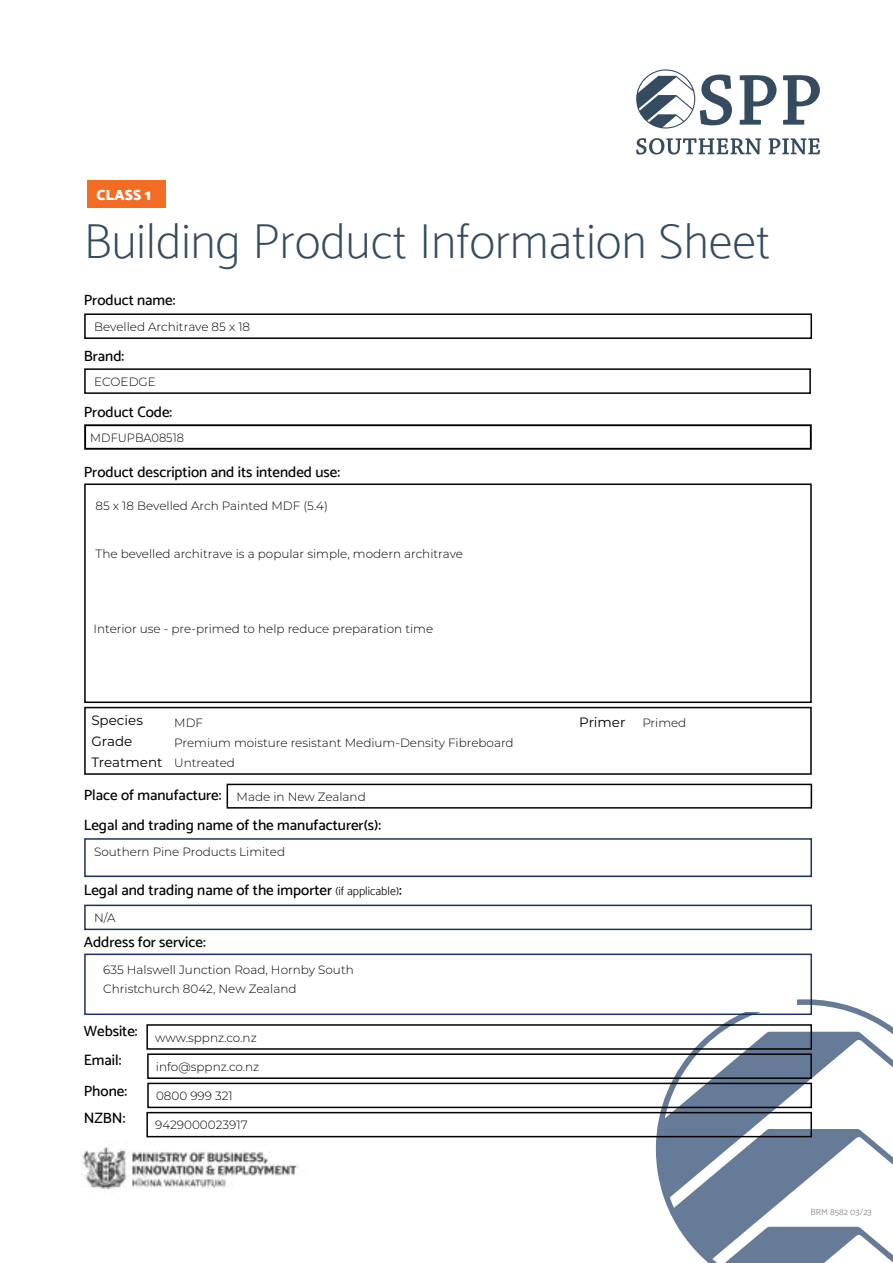
<style>
.page{position:relative;width:893px;height:1263px;background:#fff}
.page>*{position:absolute;margin:0;border:0;box-sizing:border-box;transform-origin:0 0}
.t1{font:100 49.5px "Catamaran";color:#354b60}
.t2{font:500 15px/29.4px "Catamaran";color:#000}
.t3{font:900 15px "Catamaran";color:#fff}
.t4{font:13.5px/21px "Montserrat";color:#000}
.t5{font:300 12px/20.4px "Montserrat";color:#000}
.t6{font:300 12px "Montserrat";color:#000;scale:.95 1}
.t7{font:9px "Catamaran";color:#939598}
.s1{font-weight:300;font-size:12px}
</style>
<div class="page">
<svg style="left:656px;top:999px;width:237px;height:264px"></svg>
<div style="left:227px;top:784px;width:585px;height:24px;border:2px solid #000"></div>
<div style="left:84px;top:313px;width:728px;height:26px;border:2px solid #000"></div>
<div style="left:84px;top:368px;width:727px;height:26px;border:2px solid #000"></div>
<div style="left:84px;top:838px;width:728px;height:39px;border:2px solid #1d315e"></div>
<div style="left:84px;top:905px;width:728px;height:25px;border:2px solid #1d315e"></div>
<div style="left:90px;top:981px;width:707px;height:30px;background:#fff"></div>
<div style="left:146px;top:1024px;width:666px;height:26px;border:2px solid #000"></div>
<div style="left:147px;top:1053px;width:665px;height:26px;border:2px solid #000"></div>
<div style="left:147px;top:1083px;width:665px;height:25px;border:2px solid #000"></div>
<div style="left:146px;top:1112px;width:666px;height:25px;border:2px solid #000"></div>
<svg style="left:740px;top:75px;width:36px;height:50px"></svg>
<svg style="left:783px;top:75px;width:37px;height:50px"></svg>
<svg style="left:636px;top:138px;width:125px;height:16px"></svg>
<svg style="left:769px;top:138px;width:51px;height:16px"></svg>
<svg style="left:636px;top:69px;width:96px;height:60px"></svg>
<div style="left:88px;top:181px;width:78px;height:27px;background:#f36c24"></div>
<img style="left:81px;top:1146px;width:217px;height:47px">
<div style="left:84px;top:953px;width:728px;height:62px;border:2px solid #1d315e"></div>
<div style="left:84px;top:483px;width:728px;height:220px;border:2px solid #000"></div>
<div style="left:84px;top:707px;width:728px;height:68px;border:2px solid #000"></div>
<div style="left:84px;top:424px;width:728px;height:26px;border:2px solid #000"></div>
<p class="t3" style="left:97px;top:186px;width:56px">CLASS 1</p>
<h1 class="t1" style="left:84px;top:212px;width:688px">Building Product Information Sheet</h1>
<p class="t2" style="left:84px;top:285px;width:93px">Product name:</p>
<p class="t5" style="left:94px;top:316px;width:157px">Bevelled Architrave 85 x 18</p>
<p class="t2" style="left:84px;top:341px;width:42px">Brand:</p>
<p class="t5" style="left:94px;top:371px;width:63px">ECOEDGE</p>
<p class="t2" style="left:84px;top:397px;width:90px">Product Code:</p>
<p class="t6" style="left:90px;top:430px;width:100px">MDFUPBA08518</p>
<p class="t2" style="left:84px;top:457px;width:258px">Product description and its intended use:</p>
<p class="t5" style="left:96px;top:495px;width:234px">85 x 18 Bevelled Arch Painted MDF (5.4)</p>
<p class="t5" style="left:96px;top:543px;width:369px">The bevelled architrave is a popular simple, modern architrave</p>
<p class="t5" style="left:94px;top:618px;width:341px">Interior use - pre-primed to help reduce preparation time</p>
<p class="t4" style="left:91px;top:709px;width:53px">Species</p>
<p class="t5" style="left:174px;top:712px;width:30px">MDF</p>
<p class="t4" style="left:91px;top:730px;width:73px">Grade<br>Treatment</p>
<p class="t5" style="left:174px;top:732px;width:341px">Premium moisture resistant Medium-Density Fibreboard<br>Untreated</p>
<p class="t2" style="left:84px;top:780px;width:299px">Place of manufacture:<br>Legal and trading name of the manufacturer(s):</p>
<p class="t5" style="left:237px;top:786px;width:131px">Made in New Zealand</p>
<p class="t5" style="left:94px;top:841px;width:192px">Southern Pine Products Limited</p>
<p class="t2" style="left:84px;top:875px;width:319px">Legal and trading name of the importer <span class="s1">(if applicable)</span>:</p>
<p class="t2" style="left:84px;top:927px;width:124px">Address for service:</p>
<p class="t5" style="left:94px;top:907px;width:23px">N/A</p>
<p class="t5" style="left:103px;top:960px;width:252px;line-height:18.6px">635 Halswell Junction Road, Hornby South<br>Christchurch 8042, New Zealand</p>
<p class="t2" style="left:84px;top:1016px;width:55px">Website:<br>Email:</p>
<p class="t2" style="left:84px;top:1077px;width:45px;line-height:27.8px">Phone:<br>NZBN:</p>
<p class="t5" style="left:155px;top:1027px;width:103px">www.sppnz.co.nz</p>
<p class="t5" style="left:156px;top:1056px;width:105px">info@sppnz.co.nz</p>
<p class="t5" style="left:156px;top:1085px;width:78px">0800 999 321</p>
<p class="t5" style="left:155px;top:1114px;width:94px">9429000023917</p>
<p class="t4" style="left:579px;top:711px;width:48px">Primer</p>
<p class="t5" style="left:642px;top:712px;width:46px">Primed</p>
<p class="t7" style="left:810px;top:1207px;width:63px">BRM 8582 03/23</p>
</div>
